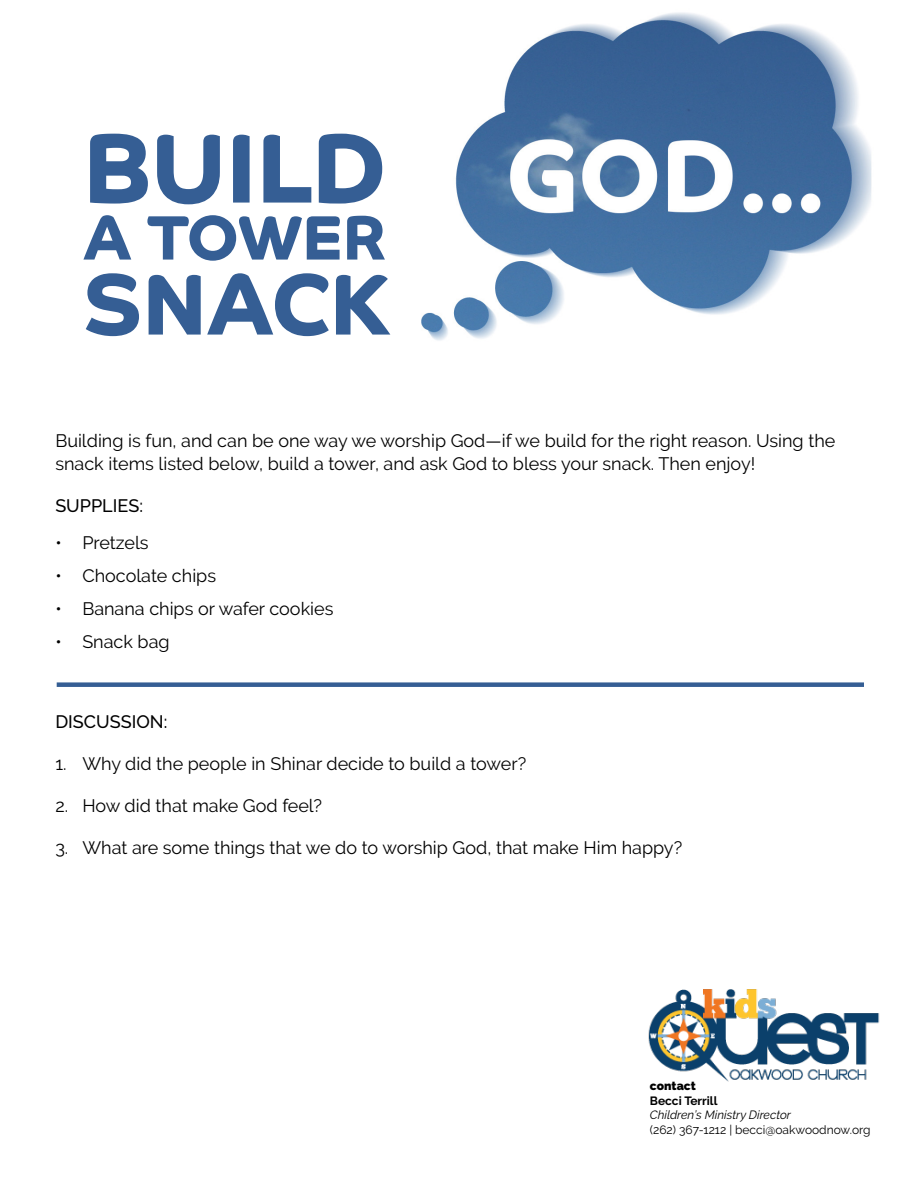
<style>
.page{position:relative;width:918px;height:1188px;background:#fff}
.page>*{position:absolute;margin:0;border:0;box-sizing:border-box;transform-origin:0 0}
.t1{font:700 99px "Co Headline";color:#355e94}
.t2{font:700 87px "Co Headline";color:#355e94}
.t3{font:700 63px "Co Headline";color:#355e94}
.t4{font:18px/22.5px "Raleway";color:#000}
.t5{font:500 18px "Raleway";color:#000}
.t6{font:12px/15px "Raleway";color:#000}
.t7{font:700 12px "Raleway";color:#000}
.t8{font:900 12px "Raleway";color:#000}
.s1{font-style:italic}
</style>
<div class="page">
<img style="left:421px;top:12px;width:451px;height:329px">
<img style="left:648px;top:989px;width:232px;height:93px">
<div style="left:57px;top:682px;width:807px;height:5px;background:#355e94"></div>
<p class="t1" style="left:83px;top:110px;width:305px">BUILD</p>
<p class="t3" style="left:83px;top:201px;width:305px">A TOWER</p>
<p class="t2" style="left:83px;top:254px;width:309px">SNACK</p>
<p class="t4" style="left:55px;top:430px;width:782px">Building is fun, and can be one way we worship God—if we build for the right reason. Using the snack items listed below, build a tower, and ask God to bless your snack. Then enjoy!</p>
<p class="t5" style="left:55px;top:495px;width:89px">SUPPLIES:</p>
<p class="t4" style="left:55px;top:532px;width:95px">• Pretzels</p>
<p class="t4" style="left:55px;top:565px;width:162px">• Chocolate chips</p>
<p class="t4" style="left:55px;top:598px;width:280px">• Banana chips or wafer cookies</p>
<p class="t4" style="left:55px;top:631px;width:116px">• Snack bag</p>
<p class="t5" style="left:55px;top:711px;width:113px">DISCUSSION:</p>
<p class="t4" style="left:55px;top:752px;width:472px">1. Why did the people in Shinar decide to build a tower?</p>
<p class="t4" style="left:55px;top:794px;width:268px">2. How did that make God feel?</p>
<p class="t4" style="left:55px;top:836px;width:628px">3. What are some things that we do to worship God, that make Him happy?</p>
<p class="t8" style="left:650px;top:1079px;width:47px">contact</p>
<p class="t7" style="left:650px;top:1094px;width:69px">Becci Terrill</p>
<p class="t6" style="left:650px;top:1107px;width:222px"><span class="s1">Children’s Ministry Director<br></span>(262) 367-1212 | becci@oakwoodnow.org</p>
</div>
